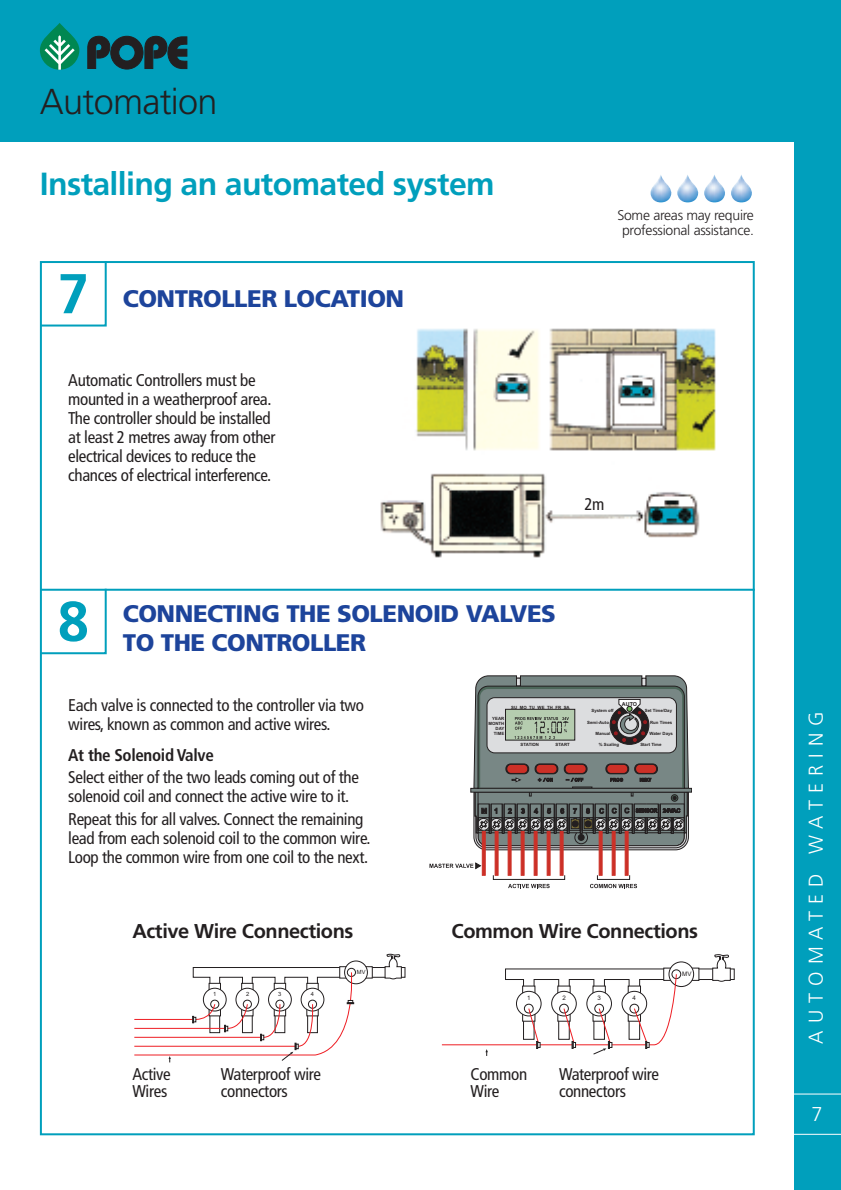
<style>
.page{position:relative;width:841px;height:1190px;background:#fff}
.page>*{position:absolute;margin:0;border:0;box-sizing:border-box;transform-origin:0 0}
.t1{font:700 56px "Frutiger";color:#009fbc}
.t2{font:300 36px "Frutiger";letter-spacing:-.02em;color:#231f20}
.t3{font:300 32.6px "Frutiger";color:#231f20}
.t4{font:700 32px "Frutiger";letter-spacing:-.02em;color:#009fbc}
.t5{font:900 24px "Frutiger";letter-spacing:-.02em;color:#1d449b}
.t6{font:700 20px "Frutiger";letter-spacing:-.02em;color:#231f20}
.t7{font:300 20px "Frutiger";letter-spacing:.35em;color:#fff}
.t8{font:condensed 17px/19px "Frutiger";letter-spacing:-.02em;color:#231f20}
.t9{font:700 condensed 17px "Frutiger";letter-spacing:-.02em;color:#231f20}
.t10{font:300 14px/14.8px "Frutiger";letter-spacing:-.02em;color:#231f20;text-align:center}
.t11{font:6.2px "Arial";color:#231f20}
.t12{font:5.8px "Arial";color:#231f20}
.t13{font:700 5.4px "Arial";color:#231f20}
.t14{font:700 4.4px/5.2px "Arial";color:#231f20;text-align:right}
</style>
<div class="page">
<div style="left:0;top:0;width:840px;height:142px;background:#009fbc"></div>
<div style="left:794px;top:0;width:46px;height:1190px;background:#009fbc"></div>
<svg style="left:87px;top:36px;width:100px;height:34px"></svg>
<svg style="left:40px;top:23px;width:39px;height:47px"></svg>
<hr style="left:780px;top:1134px;width:60px;height:1px;background:#fff">
<hr style="left:780px;top:1093px;width:60px;height:1px;background:#fff">
<svg style="left:39px;top:261px;width:69px;height:66px"></svg>
<svg style="left:39px;top:587px;width:69px;height:68px"></svg>
<hr style="left:41px;top:589px;width:713px;height:2px;background:#009fbc">
<svg style="left:134px;top:954px;width:271px;height:108px"></svg>
<svg style="left:441px;top:954px;width:293px;height:102px"></svg>
<img style="left:650px;top:175px;width:21px;height:27px">
<img style="left:677px;top:175px;width:21px;height:27px">
<img style="left:704px;top:175px;width:21px;height:27px">
<img style="left:731px;top:175px;width:21px;height:27px">
<img style="left:380px;top:328px;width:336px;height:230px">
<div style="left:482px;top:831px;width:3px;height:44px;background:#cc3027;border:1px solid #cc3027"></div>
<hr style="left:495px;top:831px;width:3px;height:44px;background:#cc3027">
<hr style="left:508px;top:831px;width:3px;height:44px;background:#cc3027">
<hr style="left:521px;top:831px;width:3px;height:44px;background:#cc3027">
<hr style="left:534px;top:831px;width:3px;height:44px;background:#cc3027">
<div style="left:547px;top:831px;width:3px;height:44px;background:#cc3027;border:1px solid #cc3027"></div>
<svg style="left:559px;top:850px;width:4px;height:25px"></svg>
<svg style="left:598px;top:850px;width:4px;height:25px"></svg>
<svg style="left:611px;top:850px;width:4px;height:25px"></svg>
<svg style="left:624px;top:850px;width:4px;height:25px"></svg>
<svg style="left:470px;top:675px;width:221px;height:175px;background:#868784"></svg>
<svg style="left:508px;top:884px;width:41px;height:4px"></svg>
<svg style="left:590px;top:884px;width:47px;height:4px"></svg>
<svg style="left:429px;top:862px;width:52px;height:7px"></svg>
<h3 class="t3" style="left:42px;top:72px;width:150px">DIY GUIDE</h3>
<h2 class="t2" style="left:40px;top:81px;width:179px">Automation</h2>
<h3 class="t4" style="left:40px;top:165px;width:456px">Installing an automated system</h3>
<h1 class="t1" style="left:58px;top:261px;width:33px">7</h1>
<h3 class="t5" style="left:123px;top:284px;width:283px">CONTROLLER LOCATION</h3>
<p class="t8" style="left:68px;top:370px;width:209px">Automatic Controllers must be mounted in a weatherproof area.<br>The controller should be installed at least 2 metres away from other electrical devices to reduce the chances of electrical interference.</p>
<p class="t10" style="left:617px;top:207px;width:138px">Some areas may require professional assistance.</p>
<p class="t8" style="left:584px;top:495px;width:22px">2m</p>
<h1 class="t1" style="left:58px;top:588px;width:33px">8</h1>
<h3 class="t5" style="left:123px;top:599px;width:434px">CONNECTING THE SOLENOID VALVES</h3>
<h3 class="t5" style="left:123px;top:628px;width:245px">TO THE CONTROLLER</h3>
<p class="t8" style="left:68px;top:696px;width:297px">Each valve is connected to the controller via two wires, known as common and active wires.</p>
<p class="t9" style="left:68px;top:744px;width:147px">At the Solenoid Valve</p>
<p class="t8" style="left:68px;top:768px;width:292px">Select either of the two leads coming out of the solenoid coil and connect the active wire to it.</p>
<p class="t8" style="left:68px;top:809px;width:304px">Repeat this for all valves. Connect the remaining lead from each solenoid coil to the common wire.<br>Loop the common wire from one coil to the next.</p>
<p class="t14" style="left:511px;top:705px;width:60px">SU MO TU WE TH FR SA</p>
<p class="t14" style="left:488px;top:715px;width:18px">YEAR<br>MONTH<br>DAY<br>TIME</p>
<p class="t14" style="left:591px;top:708px;width:24px">System off</p>
<p class="t14" style="left:587px;top:720px;width:23px">Semi-Auto</p>
<p class="t14" style="left:595px;top:731px;width:16px">Manual</p>
<p class="t13" style="left:621px;top:701px;width:17px">AUTO</p>
<p class="t14" style="left:644px;top:708px;width:29px">Set Time/Day</p>
<p class="t14" style="left:650px;top:720px;width:24px">Run Times</p>
<p class="t14" style="left:649px;top:731px;width:25px">Water Days</p>
<p class="t14" style="left:520px;top:741px;width:20px">STATION</p>
<p class="t14" style="left:555px;top:741px;width:16px">START</p>
<p class="t14" style="left:598px;top:742px;width:22px">% Scaling</p>
<p class="t14" style="left:640px;top:742px;width:22px">Start Time</p>
<p class="t6" style="left:132px;top:919px;width:222px">Active Wire Connections</p>
<p class="t6" style="left:451px;top:919px;width:248px">Common Wire Connections</p>
<p class="t12" style="left:213px;top:991px;width:5px">1</p>
<p class="t12" style="left:246px;top:991px;width:5px">2</p>
<p class="t12" style="left:278px;top:991px;width:5px">3</p>
<p class="t12" style="left:311px;top:991px;width:5px">4</p>
<p class="t8" style="left:132px;top:1066px;width:40px;line-height:17.2px">Active<br>Wires</p>
<p class="t8" style="left:221px;top:1066px;width:102px;line-height:17.2px">Waterproof wire connectors</p>
<p class="t12" style="left:357px;top:969px;width:10px">MV</p>
<p class="t11" style="left:527px;top:994px;width:5px">1</p>
<p class="t11" style="left:562px;top:994px;width:5px">2</p>
<p class="t11" style="left:597px;top:994px;width:5px">3</p>
<p class="t11" style="left:632px;top:994px;width:5px">4</p>
<p class="t11" style="left:682px;top:970px;width:11px">MV</p>
<p class="t8" style="left:470px;top:1066px;width:58px;line-height:17.2px">Common<br>Wire</p>
<p class="t8" style="left:559px;top:1066px;width:102px;line-height:17.2px">Waterproof wire connectors</p>
<p class="t7" style="left:804px;top:1043px;width:334px;rotate:-90deg">AUTOMATED WATERING</p>
<p class="t7" style="left:811px;top:1103px;width:13px">7</p>
</div>
